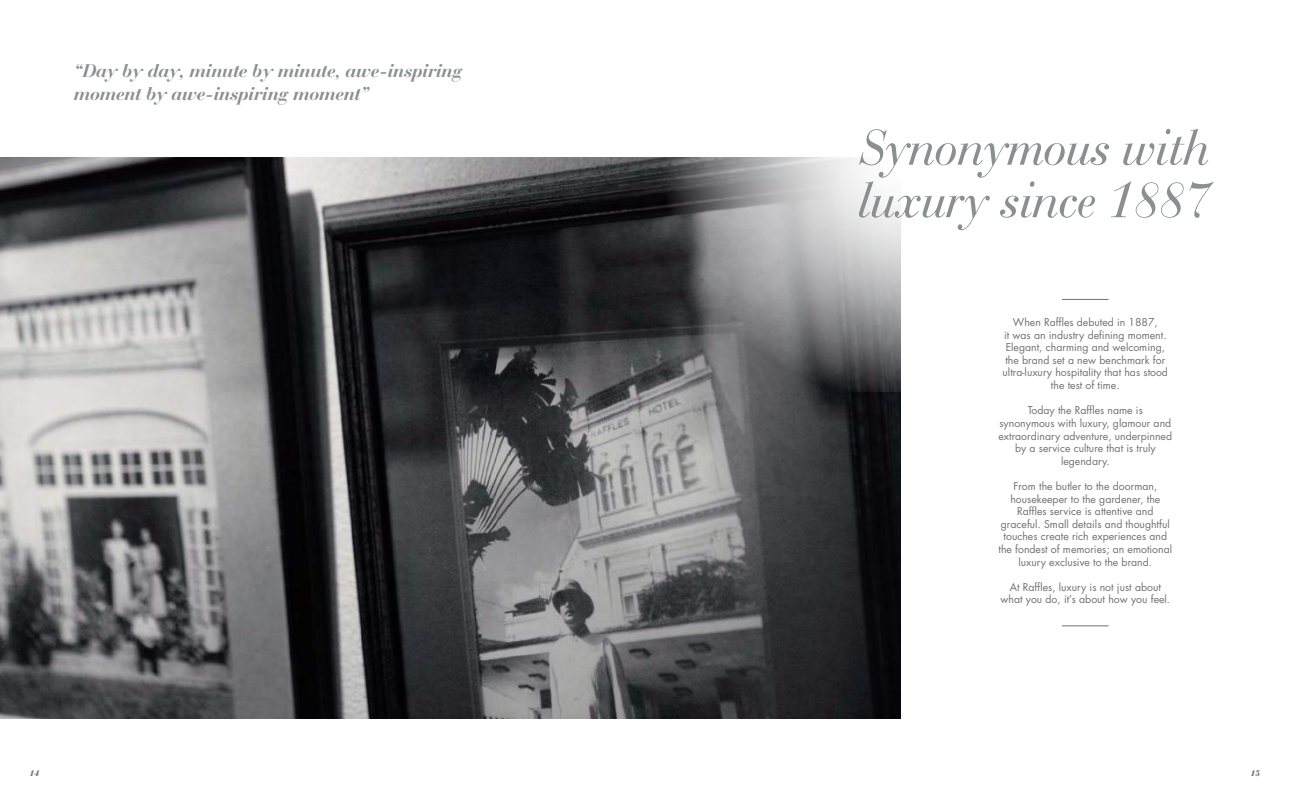
<style>
.page{position:relative;width:1290px;height:794px;background:#fff}
.page>*{position:absolute;margin:0;border:0;box-sizing:border-box;transform-origin:0 0}
.t1{font:italic 52.5px/52.5px "Bauer Bodoni BT";color:#8a8f90}
.t2{font:italic 700 19.25px/22.8px "Bauer Bodoni BT";color:#8a8f90}
.t3{font:10.5px/12.6px "Futura Std";color:#6f7170;text-align:center}
.t4{font:italic 900 8.75px "Bauer Bodoni BT";color:#6f7170}
</style>
<div class="page">
<img style="left:0;top:158px;width:900px;height:560px">
<svg style="left:662px;top:157px;width:239px;height:234px;background:#8d8d90"></svg>
<hr style="left:1062px;top:625px;width:46px;height:1px;background:#6f7170">
<hr style="left:1062px;top:299px;width:46px;height:1px;background:#6f7170">
<h2 class="t2" style="left:74px;top:59px;width:390px">“Day by day, minute by minute, awe-inspiring moment by awe-inspiring moment”</h2>
<h1 class="t1" style="left:858px;top:120px;width:353px">Synonymous with luxury since 1887</h1>
<p class="t3" style="left:1002px;top:316px;width:167px">When Raffles debuted in 1887,<br>it was an industry defining moment.<br>Elegant, charming and welcoming, the brand set a new benchmark for ultra-luxury hospitality that has stood the test of time.</p>
<p class="t3" style="left:998px;top:404px;width:175px">Today the Raffles name is<br>synonymous with luxury, glamour and extraordinary adventure, underpinned by a service culture that is truly legendary.</p>
<p class="t3" style="left:998px;top:480px;width:175px">From the butler to the doorman, housekeeper to the gardener, the Raffles service is attentive and graceful. Small details and thoughtful touches create rich experiences and the fondest of memories; an emotional luxury exclusive to the brand.</p>
<p class="t3" style="left:1000px;top:580px;width:171px">At Raffles, luxury is not just about what you do, it’s about how you feel.</p>
<p class="t4" style="left:30px;top:767px;width:11px">14</p>
<p class="t4" style="left:1251px;top:767px;width:11px">15</p>
</div>
